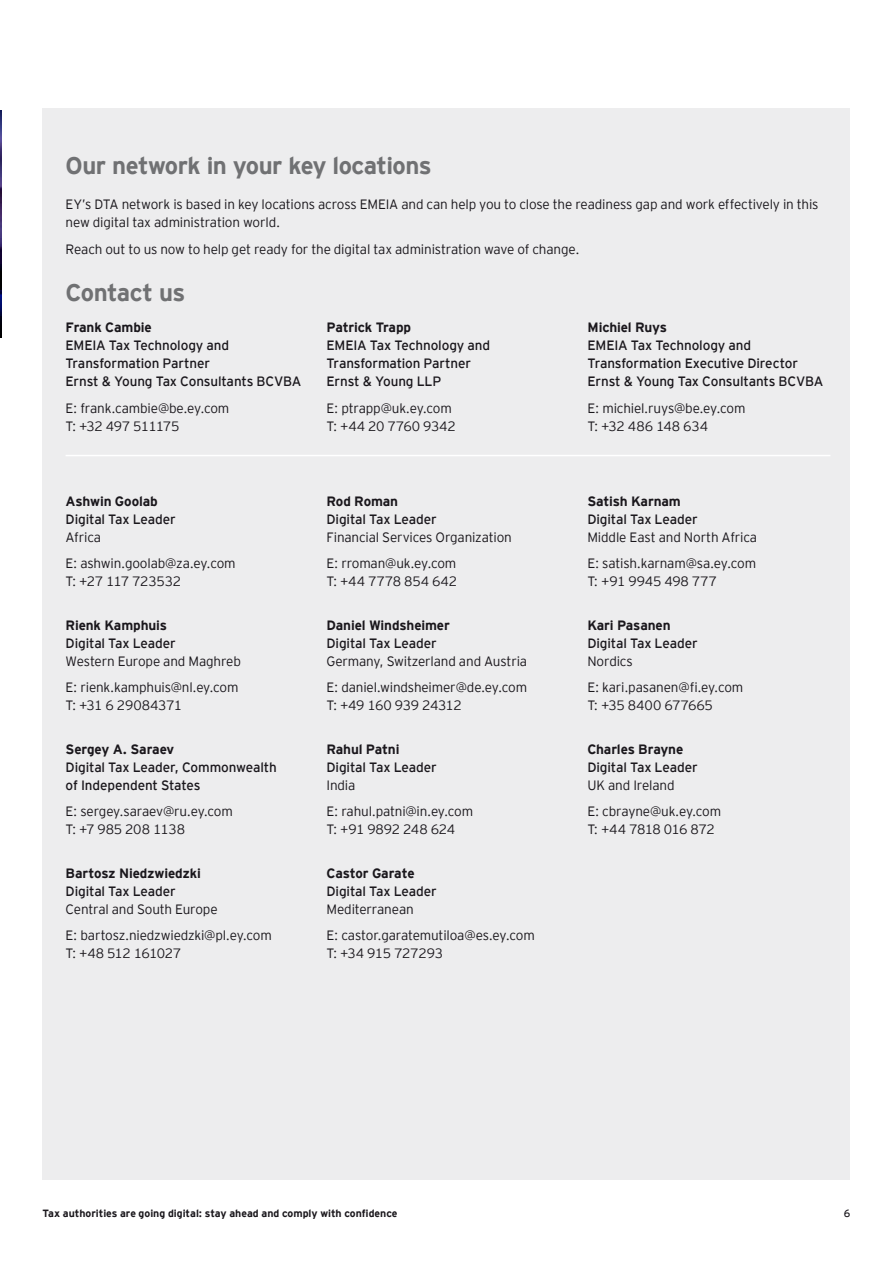
<style>
.page{position:relative;width:893px;height:1263px;background:#fff}
.page>*{position:absolute;margin:0;border:0;box-sizing:border-box;transform-origin:0 0}
.t1{font:700 24px "EY Interstate";letter-spacing:-.025em;color:#707173}
.t2{font:300 13.5px/26.5px "EY Interstate";letter-spacing:-.015em;color:#1a171c}
.t3{font:13.5px/18px "EY Interstate";letter-spacing:-.01em;color:#1a171c}
.t4{font:700 13.5px "EY Interstate";letter-spacing:-.01em;color:#1a171c}
.t5{font:300 13.5px "EY Interstate";letter-spacing:-.035em;color:#1a171c}
.t6{font:300 13.5px "EY Interstate";letter-spacing:-.04em;color:#1a171c}
.t7{font:700 10.5px "EY Interstate";color:#1a171c}
.t8{font:10.5px "EY Interstate";color:#1a171c}
</style>
<div class="page">
<div style="left:43px;top:108px;width:807px;height:1071px;background:#ededee"></div>
<img style="left:0;top:110px;width:1px;height:228px">
<hr style="left:66px;top:455px;width:764px;height:1px;background:#fff">
<h1 class="t1" style="left:66px;top:148px;width:368px">Our network in your key locations</h1>
<p class="t2" style="left:66px;top:195px;width:754px;line-height:18px">EY’s DTA network is based in key locations across EMEIA and can help you to close the readiness gap and work effectively in this new digital tax administration world.</p>
<p class="t2" style="left:66px;top:235px;width:515px">Reach out to us now to help get ready for the digital tax administration wave of change.</p>
<h1 class="t1" style="left:66px;top:275px;width:121px">Contact us</h1>
<p class="t4" style="left:66px;top:318px;width:88px">Frank Cambie</p>
<p class="t3" style="left:66px;top:336px;width:237px">EMEIA Tax Technology and<br>Transformation Partner<br>Ernst &amp; Young Tax Consultants BCVBA</p>
<p class="t2" style="left:66px;top:398px;width:165px;line-height:18px">E: frank.cambie@be.ey.com<br>T: +32 497 511175</p>
<p class="t4" style="left:66px;top:491px;width:94px">Ashwin Goolab</p>
<p class="t3" style="left:66px;top:509px;width:112px">Digital Tax Leader</p>
<p class="t2" style="left:66px;top:523px;width:172px">Africa<br>E: ashwin.goolab@za.ey.com</p>
<p class="t2" style="left:66px;top:568px;width:117px">T: +27 117 723532</p>
<p class="t4" style="left:66px;top:615px;width:103px">Rienk Kamphuis</p>
<p class="t3" style="left:66px;top:633px;width:112px">Digital Tax Leader</p>
<p class="t2" style="left:66px;top:647px;width:177px">Western Europe and Maghreb<br>E: rienk.kamphuis@nl.ey.com</p>
<p class="t2" style="left:66px;top:692px;width:118px">T: +31 6 29084371</p>
<p class="t4" style="left:66px;top:739px;width:110px">Sergey A. Saraev</p>
<p class="t3" style="left:66px;top:757px;width:213px">Digital Tax Leader, Commonwealth of Independent States</p>
<p class="t2" style="left:66px;top:802px;width:169px;line-height:18px">E: sergey.saraev@ru.ey.com<br>T: +7 985 208 1138</p>
<p class="t4" style="left:66px;top:863px;width:137px">Bartosz Niedzwiedzki</p>
<p class="t3" style="left:66px;top:881px;width:112px">Digital Tax Leader</p>
<p class="t2" style="left:66px;top:895px;width:208px">Central and South Europe<br>E: bartosz.niedzwiedzki@pl.ey.com</p>
<p class="t6" style="left:66px;top:944px;width:117px">T: +48 512 161027</p>
<p class="t4" style="left:327px;top:318px;width:86px">Patrick Trapp</p>
<p class="t3" style="left:327px;top:336px;width:165px">EMEIA Tax Technology and<br>Transformation Partner<br>Ernst &amp; Young LLP</p>
<p class="t2" style="left:327px;top:398px;width:131px;line-height:18px">E: ptrapp@uk.ey.com<br>T: +44 20 7760 9342</p>
<p class="t4" style="left:326px;top:491px;width:73px">Rod Roman</p>
<p class="t3" style="left:326px;top:509px;width:112px">Digital Tax Leader</p>
<p class="t2" style="left:326px;top:523px;width:187px">Financial Services Organization<br>E: rroman@uk.ey.com</p>
<p class="t2" style="left:326px;top:567px;width:132px">T: +44 7778 854 642</p>
<p class="t4" style="left:326px;top:615px;width:125px">Daniel Windsheimer</p>
<p class="t3" style="left:326px;top:633px;width:112px">Digital Tax Leader</p>
<p class="t2" style="left:326px;top:647px;width:202px">Germany, Switzerland and Austria<br>E: daniel.windsheimer@de.ey.com</p>
<p class="t2" style="left:326px;top:691px;width:137px">T: +49 160 939 24312</p>
<p class="t4" style="left:326px;top:739px;width:75px">Rahul Patni</p>
<p class="t3" style="left:326px;top:757px;width:112px">Digital Tax Leader</p>
<p class="t2" style="left:326px;top:771px;width:148px">India<br>E: rahul.patni@in.ey.com</p>
<p class="t2" style="left:326px;top:815px;width:130px">T: +91 9892 248 624</p>
<p class="t4" style="left:326px;top:863px;width:90px">Castor Garate</p>
<p class="t3" style="left:326px;top:881px;width:112px">Digital Tax Leader</p>
<p class="t2" style="left:326px;top:895px;width:210px">Mediterranean<br>E: castor.garatemutiloa@es.ey.com</p>
<p class="t2" style="left:326px;top:939px;width:118px">T: +34 915 727293</p>
<p class="t4" style="left:588px;top:318px;width:81px">Michiel Ruys</p>
<p class="t3" style="left:588px;top:335px;width:237px">EMEIA Tax Technology and<br>Transformation Executive Director<br>Ernst &amp; Young Tax Consultants BCVBA</p>
<p class="t2" style="left:588px;top:398px;width:159px;line-height:18px">E: michiel.ruys@be.ey.com<br>T: +32 486 148 634</p>
<p class="t4" style="left:587px;top:491px;width:95px">Satish Karnam</p>
<p class="t3" style="left:587px;top:509px;width:112px">Digital Tax Leader</p>
<p class="t2" style="left:587px;top:523px;width:171px">Middle East and North Africa<br>E: satish.karnam@sa.ey.com</p>
<p class="t2" style="left:587px;top:567px;width:131px">T: +91 9945 498 777</p>
<p class="t4" style="left:587px;top:615px;width:85px">Kari Pasanen</p>
<p class="t3" style="left:587px;top:633px;width:112px">Digital Tax Leader</p>
<p class="t2" style="left:587px;top:647px;width:157px">Nordics<br>E: kari.pasanen@fi.ey.com</p>
<p class="t2" style="left:587px;top:691px;width:127px">T: +35 8400 677665</p>
<p class="t4" style="left:587px;top:739px;width:97px">Charles Brayne</p>
<p class="t3" style="left:587px;top:757px;width:112px">Digital Tax Leader</p>
<p class="t2" style="left:587px;top:771px;width:135px">UK and Ireland<br>E: cbrayne@uk.ey.com</p>
<p class="t5" style="left:587px;top:820px;width:129px">T: +44 7818 016 872</p>
<p class="t7" style="left:43px;top:1206px;width:357px">Tax authorities are going digital: stay ahead and comply with confidence</p>
<p class="t8" style="left:844px;top:1206px;width:8px">6</p>
</div>
